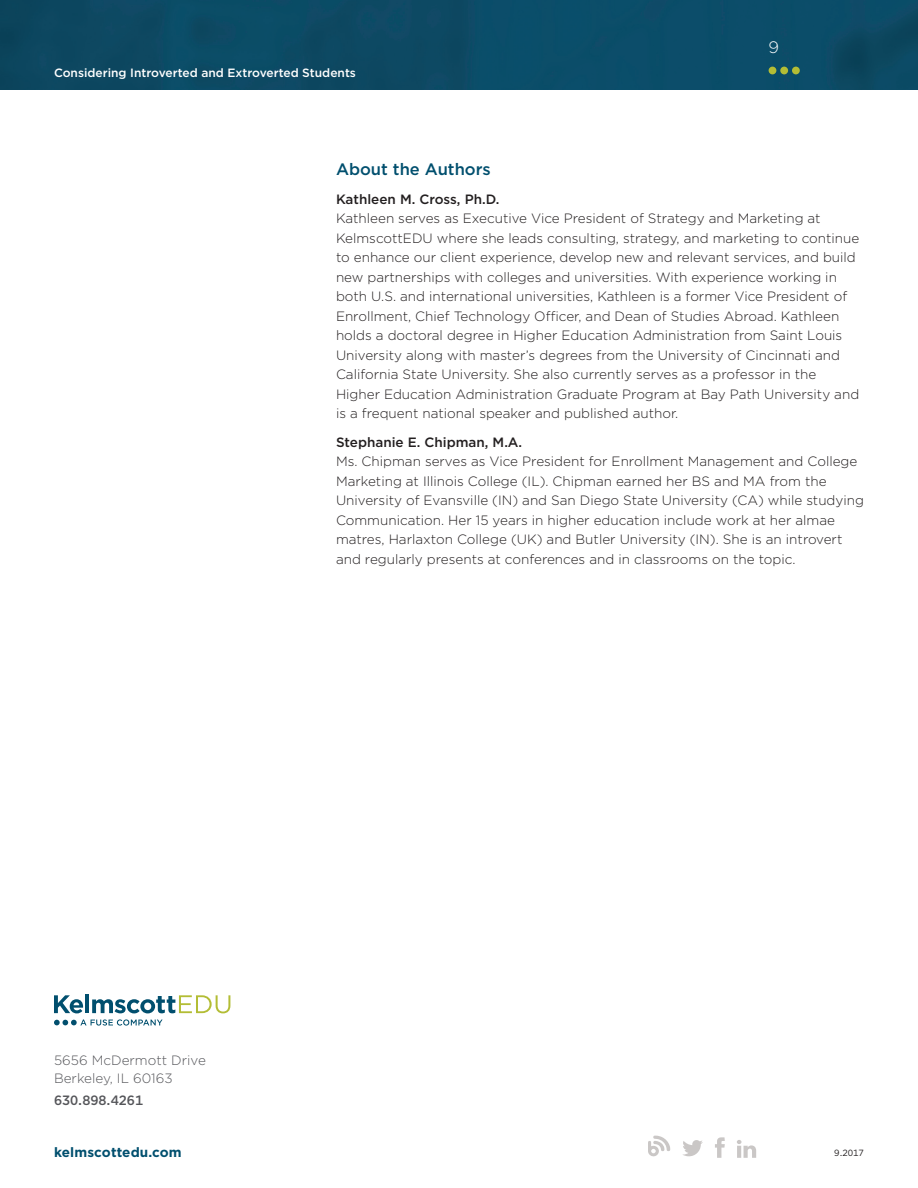
<style>
.page{position:relative;width:918px;height:1188px;background:#fff}
.page>*{position:absolute;margin:0;border:0;box-sizing:border-box;transform-origin:0 0}
.t1{font:500 16.5px "Gotham";color:#014f6e}
.t2{font:300 16.5px "Gotham";color:#fff}
.t3{font:300 13.5px/19.5px "Gotham";color:#231f20}
.t4{font:500 13.5px "Gotham";color:#231f20}
.t5{font:300 13.5px/17.2px "Gotham";color:#55565a}
.t6{font:700 13.5px "Gotham";letter-spacing:.01em;color:#014f6e}
.t7{font:500 13.5px "Gotham";color:#55565a}
.t8{font:500 12px "Gotham";color:#fff}
.t9{font:9px "Gotham";color:#231f20}
</style>
<div class="page">
<div style="left:0;top:0;width:918px;height:90px;background:#0c4b66"></div>
<div style="left:792px;top:67px;width:8px;height:7px;background:#b3bd35;border-radius:50%"></div>
<div style="left:780px;top:67px;width:8px;height:7px;background:#b3bd35;border-radius:50%"></div>
<div style="left:769px;top:67px;width:7px;height:7px;background:#b3bd35;border-radius:50%"></div>
<svg style="left:54px;top:995px;width:29px;height:18px"></svg>
<hr style="left:85px;top:995px;width:4px;height:18px;background:#014f6e">
<svg style="left:92px;top:995px;width:138px;height:18px"></svg>
<svg style="left:54px;top:1019px;width:109px;height:7px"></svg>
<svg style="left:648px;top:1136px;width:22px;height:20px"></svg>
<svg style="left:683px;top:1140px;width:20px;height:16px"></svg>
<svg style="left:715px;top:1137px;width:10px;height:21px"></svg>
<svg style="left:737px;top:1140px;width:19px;height:18px"></svg>
<p class="t8" style="left:54px;top:65px;width:304px">Considering Introverted and Extroverted Students</p>
<p class="t2" style="left:769px;top:37px;width:12px">9</p>
<p class="t1" style="left:336px;top:159px;width:156px">About the Authors</p>
<p class="t4" style="left:336px;top:190px;width:165px">Kathleen M. Cross, Ph.D.</p>
<p class="t3" style="left:336px;top:208px;width:525px">Kathleen serves as Executive Vice President of Strategy and Marketing at KelmscottEDU where she leads consulting, strategy, and marketing to continue to enhance our client experience, develop new and relevant services, and build new partnerships with colleges and universities. With experience working in both U.S. and international universities, Kathleen is a former Vice President of Enrollment, Chief Technology Officer, and Dean of Studies Abroad. Kathleen holds a doctoral degree in Higher Education Administration from Saint Louis University along with master’s degrees from the University of Cincinnati and California State University. She also currently serves as a professor in the Higher Education Administration Graduate Program at Bay Path University and is a frequent national speaker and published author.</p>
<p class="t4" style="left:336px;top:433px;width:188px">Stephanie E. Chipman, M.A.</p>
<p class="t3" style="left:336px;top:451px;width:530px">Ms. Chipman serves as Vice President for Enrollment Management and College Marketing at Illinois College (IL). Chipman earned her BS and MA from the University of Evansville (IN) and San Diego State University (CA) while studying Communication. Her 15 years in higher education include work at her almae matres, Harlaxton College (UK) and Butler University (IN). She is an introvert and regularly presents at conferences and in classrooms on the topic.</p>
<p class="t5" style="left:54px;top:1052px;width:153px">5656 McDermott Drive<br>Berkeley, IL 60163</p>
<p class="t7" style="left:54px;top:1091px;width:91px">630.898.4261</p>
<p class="t6" style="left:54px;top:1143px;width:129px">kelmscottedu.com</p>
<p class="t9" style="left:834px;top:1148px;width:31px">9.2017</p>
</div>
